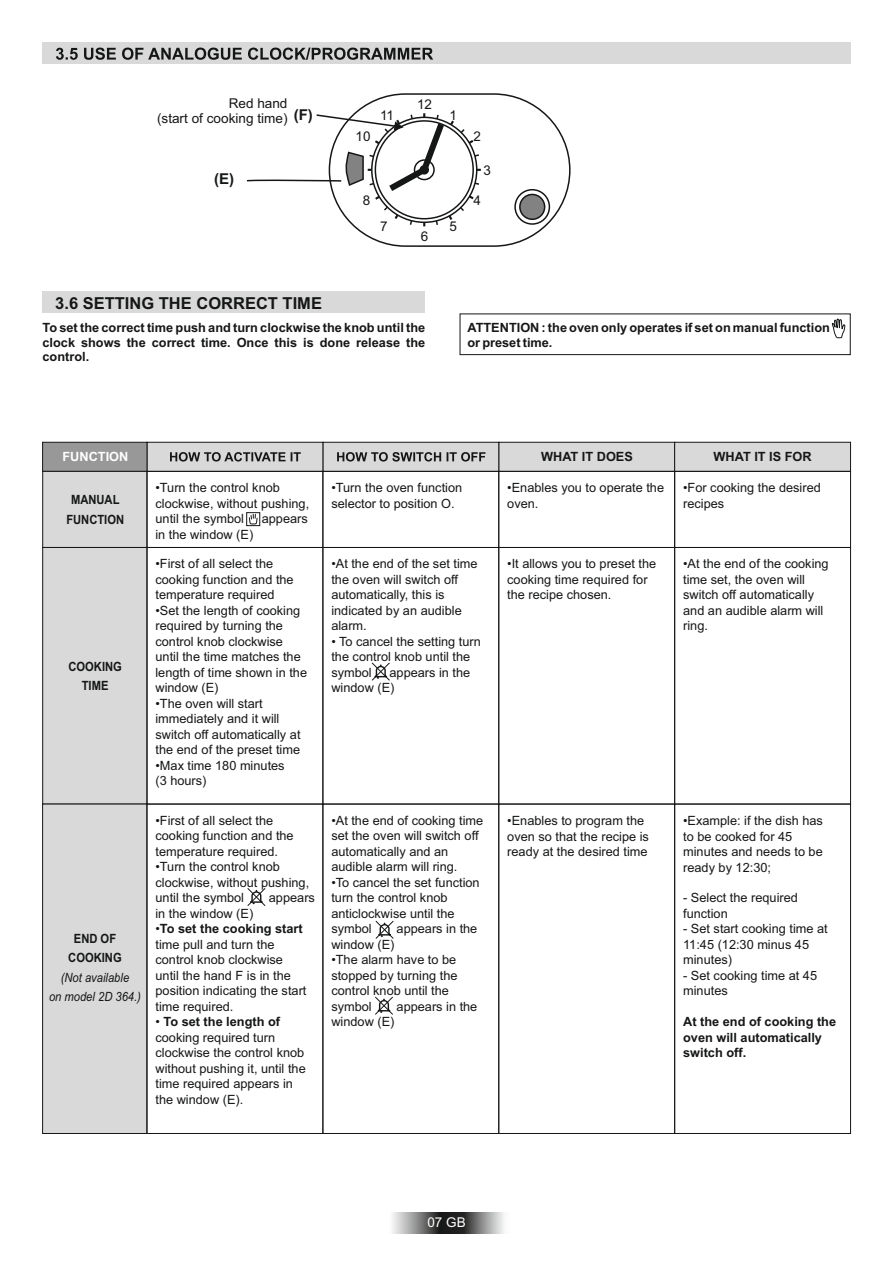
<style>
.page{position:relative;width:893px;height:1263px;background:#fff}
.page>*{position:absolute;margin:0;border:0;box-sizing:border-box;transform-origin:0 0}
.t1{font:700 16.5px "Arial";color:#151616}
.t2{font:700 15px "Arial";color:#151616}
.t3{font:13.5px/15.1px "Arial";color:#151616;text-align:right}
.t4{font:13.5px "Arial";color:#fff}
.t5{font:13.35px "Arial";color:#151616}
.t6{font:12.75px/15.5px "Arial";color:#151616}
.t7{font:700 12.75px/14.2px "Arial";color:#151616}
.t8{font:700 12.75px/19.2px "Arial";color:#151616;text-align:center;scale:.88 1}
.t9{font:italic 12.75px/19.2px "Arial";color:#151616;text-align:center;scale:.88 1}
.t10{font:700 12.75px "Arial";color:#fff}
.s1{font-weight:700}
</style>
<div class="page">
<div style="left:43px;top:43px;width:807px;height:21px;background:#d9d9da"></div>
<svg style="left:56px;top:48px;width:377px;height:12px"></svg>
<div style="left:329px;top:93px;width:242px;height:154px;border:2px solid #151616;border-radius:76px"></div>
<div style="left:519px;top:194px;width:26px;height:26px;background:#818281;border:2px solid #151616;border-radius:50%"></div>
<div style="left:514px;top:189px;width:36px;height:36px;border:2px solid #151616;border-radius:50%"></div>
<svg style="left:246px;top:113px;width:235px;height:114px"></svg>
<div style="left:375px;top:120px;width:99px;height:99px;border:2px solid #151616;border-radius:50%"></div>
<div style="left:43px;top:292px;width:382px;height:21px;background:#d9d9da"></div>
<svg style="left:832px;top:318px;width:14px;height:21px"></svg>
<div style="left:42px;top:442px;width:105px;height:30px;background:#989899;border:1px solid #151616"></div>
<svg style="left:146px;top:441px;width:705px;height:30px;background:#c7c7c8"></svg>
<div style="left:42px;top:471px;width:105px;height:77px;background:#d9d9da;border:1px solid #151616"></div>
<div style="left:42px;top:547px;width:105px;height:257px;background:#d9d9da;border:1px solid #151616"></div>
<div style="left:42px;top:804px;width:105px;height:330px;background:#d9d9da;border:1px solid #151616"></div>
<svg style="left:249px;top:514px;width:9px;height:13px"></svg>
<div style="left:246px;top:512px;width:14px;height:14px;border:1px solid #151616"></div>
<div style="left:147px;top:471px;width:176px;height:77px;border:1px solid #151616"></div>
<div style="left:322px;top:471px;width:177px;height:77px;border:1px solid #151616"></div>
<div style="left:498px;top:471px;width:177px;height:77px;border:1px solid #151616"></div>
<div style="left:674px;top:471px;width:177px;height:77px;border:1px solid #151616"></div>
<div style="left:147px;top:547px;width:176px;height:257px;border:1px solid #151616"></div>
<div style="left:322px;top:547px;width:177px;height:257px;border:1px solid #151616"></div>
<div style="left:498px;top:547px;width:177px;height:257px;border:1px solid #151616"></div>
<div style="left:674px;top:547px;width:177px;height:257px;border:1px solid #151616"></div>
<div style="left:147px;top:804px;width:176px;height:330px;border:1px solid #151616"></div>
<div style="left:322px;top:804px;width:177px;height:330px;border:1px solid #151616"></div>
<div style="left:498px;top:804px;width:177px;height:330px;border:1px solid #151616"></div>
<div style="left:674px;top:804px;width:177px;height:330px;border:1px solid #151616"></div>
<svg style="left:392px;top:1212px;width:112px;height:21px;background:#777877"></svg>
<div style="left:460px;top:314px;width:391px;height:41px;border:1px solid #151616"></div>
<svg style="left:371px;top:662px;width:19px;height:19px"></svg>
<svg style="left:375px;top:920px;width:19px;height:19px"></svg>
<svg style="left:375px;top:996px;width:18px;height:19px"></svg>
<svg style="left:247px;top:888px;width:19px;height:18px"></svg>
<p class="t3" style="left:157px;top:97px;width:132px">Red hand<br>(start of cooking time)</p>
<p class="t2" style="left:294px;top:109px;width:21px">(F)</p>
<p class="t2" style="left:214px;top:173px;width:22px">(E)</p>
<p class="t3" style="left:356px;top:130px;width:16px">10</p>
<p class="t5" style="left:380px;top:110px;width:15px">11</p>
<p class="t3" style="left:363px;top:194px;width:9px">8</p>
<p class="t5" style="left:380px;top:222px;width:9px">7</p>
<p class="t3" style="left:417px;top:98px;width:16px">12</p>
<p class="t3" style="left:421px;top:230px;width:9px">6</p>
<p class="t3" style="left:449px;top:109px;width:9px">1</p>
<p class="t3" style="left:449px;top:220px;width:9px">5</p>
<p class="t3" style="left:473px;top:130px;width:9px">2</p>
<p class="t3" style="left:483px;top:164px;width:9px">3</p>
<p class="t3" style="left:473px;top:194px;width:9px">4</p>
<p class="t1" style="left:55px;top:297px;width:268px">3.6 SETTING THE CORRECT TIME</p>
<p class="t7" style="left:43px;top:322px;width:384px;text-align:justify">To set the correct time push and turn clockwise the knob until the clock shows the correct time. Once this is done release the control.</p>
<p class="t7" style="left:467px;top:322px;width:364px">ATTENTION : the oven only operates if set on manual function or preset time.</p>
<p class="t10" style="left:63px;top:452px;width:67px">FUNCTION</p>
<p class="t7" style="left:541px;top:451px;width:93px">WHAT IT DOES</p>
<p class="t7" style="left:713px;top:451px;width:100px">WHAT IT IS FOR</p>
<p class="t6" style="left:683px;top:481px;width:139px">•For cooking the desired</p>
<p class="t8" style="left:71px;top:491px;width:57px">MANUAL</p>
<p class="t6" style="left:683px;top:496px;width:43px">recipes</p>
<p class="t8" style="left:66px;top:511px;width:67px">FUNCTION</p>
<p class="t6" style="left:155px;top:481px;width:155px">•Turn the control knob clockwise, without pushing, until the symbol</p>
<p class="t6" style="left:331px;top:481px;width:132px">•Turn the oven function selector to position O.</p>
<p class="t6" style="left:507px;top:481px;width:158px">•Enables you to operate the oven.</p>
<p class="t6" style="left:262px;top:512px;width:48px">appears</p>
<p class="t8" style="left:68px;top:658px;width:62px">COOKING<br>TIME</p>
<p class="t8" style="left:68px;top:930px;width:62px">END OF<br>COOKING</p>
<p class="t9" style="left:49px;top:969px;width:106px">(Not available<br>on model 2D 364.)</p>
<p class="t6" style="left:155px;top:527px;width:99px">in the window (E)</p>
<p class="t6" style="left:155px;top:557px;width:140px">•First of all select the cooking function and the temperature required</p>
<p class="t6" style="left:155px;top:604px;width:153px">•Set the length of cooking required by turning the control knob clockwise until the time matches the length of time shown in the window (E)</p>
<p class="t6" style="left:155px;top:697px;width:147px">•The oven will start immediately and it will switch off automatically at the end of the preset time</p>
<p class="t6" style="left:155px;top:758px;width:131px">•Max time 180 minutes (3 hours)</p>
<p class="t6" style="left:155px;top:814px;width:140px">•First of all select the cooking function and the temperature required.</p>
<p class="t6" style="left:155px;top:860px;width:155px">•Turn the control knob clockwise, without pushing, until the symbol</p>
<p class="t6" style="left:269px;top:891px;width:48px">appears</p>
<p class="t6" style="left:155px;top:907px;width:99px">in the window (E)</p>
<p class="t6" style="left:155px;top:922px;width:152px">•<span class="s1">To set the cooking start </span>time pull and turn the control knob clockwise until the hand F is in the position indicating the start time required.</p>
<p class="t6" style="left:155px;top:1015px;width:152px">• <span class="s1">To set the length of </span>cooking required turn clockwise the control knob without pushing it, until the time required appears in the window (E).</p>
<p class="t6" style="left:331px;top:557px;width:148px">•At the end of the set time the oven will switch off automatically, this is indicated by an audible alarm.</p>
<p class="t6" style="left:331px;top:635px;width:151px">• To cancel the setting turn the control knob until the symbol</p>
<p class="t6" style="left:331px;top:666px;width:140px;text-indent:58px">appears in the window (E)</p>
<p class="t6" style="left:331px;top:814px;width:153px">•At the end of cooking time set the oven will switch off automatically and an audible alarm will ring.</p>
<p class="t6" style="left:331px;top:876px;width:150px">•To cancel the set function turn the control knob anticlockwise until the symbol</p>
<p class="t6" style="left:397px;top:922px;width:82px">appears in the</p>
<p class="t6" style="left:331px;top:938px;width:65px">window (E)</p>
<p class="t6" style="left:331px;top:953px;width:128px">•The alarm have to be stopped by turning the control knob until the symbol</p>
<p class="t6" style="left:397px;top:1000px;width:82px">appears in the</p>
<p class="t6" style="left:331px;top:1015px;width:65px">window (E)</p>
<p class="t6" style="left:507px;top:557px;width:151px">•It allows you to preset the cooking time required for the recipe chosen.</p>
<p class="t6" style="left:507px;top:814px;width:143px">•Enables to program the oven so that the recipe is ready at the desired time</p>
<p class="t6" style="left:683px;top:557px;width:147px">•At the end of the cooking time set, the oven will switch off automatically and an audible alarm will ring.</p>
<p class="t6" style="left:683px;top:814px;width:141px">•Example: if the dish has to be cooked for 45 minutes and needs to be ready by 12:30;</p>
<p class="t6" style="left:683px;top:891px;width:116px">- Select the required function</p>
<p class="t6" style="left:683px;top:922px;width:146px">- Set start cooking time at<br>11:45 (12:30 minus 45 minutes)</p>
<p class="t6" style="left:683px;top:969px;width:135px">- Set cooking time at 45 minutes</p>
<p class="t7" style="left:683px;top:1015px;width:155px;line-height:15.5px">At the end of cooking the oven will automatically switch off.</p>
<p class="t4" style="left:427px;top:1217px;width:40px">07 GB</p>
</div>
